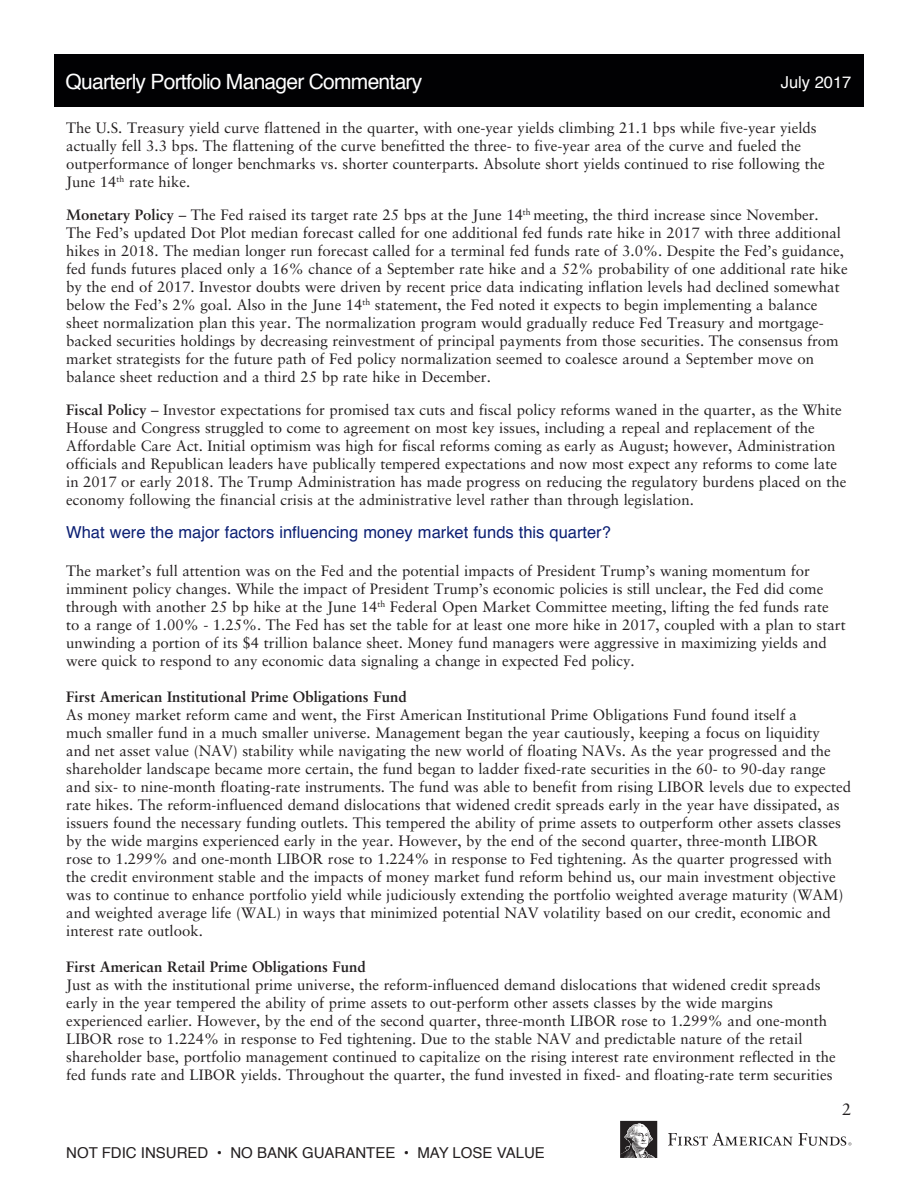
<style>
.page{position:relative;width:918px;height:1188px;background:#fff}
.page>*{position:absolute;margin:0;border:0;box-sizing:border-box;transform-origin:0 0}
.t1{font:21px "Helvetica";letter-spacing:-.035em;color:#fff}
.t2{font:16.5px "Helvetica";color:#0c2074}
.t3{font:16.5px "Helvetica";color:#fff}
.t4{font:16.5px "Sabon LT Std";color:#231f20}
.p4{font:15px/18px "Sabon LT Std";color:#231f20}
.p4-2{font:700 15px "Sabon LT Std";color:#231f20}
.t5{font:15px "Helvetica";color:#231f20}
.s1{font-weight:700}
</style>
<div class="page">
<div style="left:54px;top:54px;width:810px;height:52px;background:#010103"></div>
<svg style="left:620px;top:1121px;width:37px;height:37px"></svg>
<svg style="left:668px;top:1133px;width:183px;height:13px"></svg>
<p class="t1" style="left:66px;top:65px;width:358px">Quarterly Portfolio Manager Commentary</p>
<p class="t3" style="left:781px;top:69px;width:72px">July 2017</p>
<p class="p4" style="left:66px;top:119px;width:760px">The U.S. Treasury yield curve flattened in the quarter, with one-year yields climbing 21.1 bps while five-year yields actually fell 3.3 bps. The flattening of the curve benefitted the three- to five-year area of the curve and fueled the outperformance of longer benchmarks vs. shorter counterparts. Absolute short yields continued to rise following the June 14<sup>th</sup> rate hike.</p>
<p class="p4" style="left:66px;top:206px;width:783px"><span class="s1">Monetary Policy</span> – The Fed raised its target rate 25 bps at the June 14<sup>th</sup> meeting, the third increase since November.<br>The Fed’s updated Dot Plot median forecast called for one additional fed funds rate hike in 2017 with three additional hikes in 2018. The median longer run forecast called for a terminal fed funds rate of 3.0%. Despite the Fed’s guidance, fed funds futures placed only a 16% chance of a September rate hike and a 52% probability of one additional rate hike by the end of 2017. Investor doubts were driven by recent price data indicating inflation levels had declined somewhat below the Fed’s 2% goal. Also in the June 14<sup>th</sup> statement, the Fed noted it expects to begin implementing a balance sheet normalization plan this year. The normalization program would gradually reduce Fed Treasury and mortgage&shy;backed securities holdings by decreasing reinvestment of principal payments from those securities. The consensus from market strategists for the future path of Fed policy normalization seemed to coalesce around a September move on balance sheet reduction and a third 25 bp rate hike in December.</p>
<p class="p4" style="left:66px;top:401px;width:782px"><span class="s1">Fiscal Policy</span> – Investor expectations for promised tax cuts and fiscal policy reforms waned in the quarter, as the White House and Congress struggled to come to agreement on most key issues, including a repeal and replacement of the Affordable Care Act. Initial optimism was high for fiscal reforms coming as early as August; however, Administration officials and Republican leaders have publically tempered expectations and now most expect any reforms to come late in 2017 or early 2018. The Trump Administration has made progress on reducing the regulatory burdens placed on the economy following the financial crisis at the administrative level rather than through legislation.</p>
<p class="t2" style="left:66px;top:520px;width:546px">What were the major factors influencing money market funds this quarter?</p>
<p class="p4" style="left:66px;top:562px;width:781px">The market’s full attention was on the Fed and the potential impacts of President Trump’s waning momentum for imminent policy changes. While the impact of President Trump’s economic policies is still unclear, the Fed did come through with another 25 bp hike at the June 14<sup>th</sup> Federal Open Market Committee meeting, lifting the fed funds rate to a range of 1.00% - 1.25%. The Fed has set the table for at least one more hike in 2017, coupled with a plan to start unwinding a portion of its $4 trillion balance sheet. Money fund managers were aggressive in maximizing yields and were quick to respond to any economic data signaling a change in expected Fed policy.</p>
<p class="p4-2" style="left:66px;top:688px;width:342px">First American Institutional Prime Obligations Fund</p>
<p class="p4" style="left:66px;top:706px;width:787px">As money market reform came and went, the First American Institutional Prime Obligations Fund found itself a<br>much smaller fund in a much smaller universe. Management began the year cautiously, keeping a focus on liquidity<br>and net asset value (NAV) stability while navigating the new world of floating NAVs. As the year progressed and the shareholder landscape became more certain, the fund began to ladder fixed-rate securities in the 60- to 90-day range and six- to nine-month floating-rate instruments. The fund was able to benefit from rising LIBOR levels due to expected rate hikes. The reform-influenced demand dislocations that widened credit spreads early in the year have dissipated, as issuers found the necessary funding outlets. This tempered the ability of prime assets to outperform other assets classes by the wide margins experienced early in the year. However, by the end of the second quarter, three-month LIBOR<br>rose to 1.299% and one-month LIBOR rose to 1.224% in response to Fed tightening. As the quarter progressed with the credit environment stable and the impacts of money market fund reform behind us, our main investment objective was to continue to enhance portfolio yield while judiciously extending the portfolio weighted average maturity (WAM) and weighted average life (WAL) in ways that minimized potential NAV volatility based on our credit, economic and interest rate outlook.</p>
<p class="p4-2" style="left:66px;top:958px;width:301px">First American Retail Prime Obligations Fund</p>
<p class="p4" style="left:66px;top:976px;width:771px">Just as with the institutional prime universe, the reform-influenced demand dislocations that widened credit spreads early in the year tempered the ability of prime assets to out-perform other assets classes by the wide margins experienced earlier. However, by the end of the second quarter, three-month LIBOR rose to 1.299% and one-month LIBOR rose to 1.224% in response to Fed tightening. Due to the stable NAV and predictable nature of the retail shareholder base, portfolio management continued to capitalize on the rising interest rate environment reflected in the fed funds rate and LIBOR yields. Throughout the quarter, the fund invested in fixed- and floating-rate term securities</p>
<p class="t5" style="left:66px;top:1141px;width:480px">NOT FDIC INSURED • NO BANK GUARANTEE • MAY LOSE VALUE</p>
<p class="t4" style="left:842px;top:1099px;width:11px">2</p>
</div>
